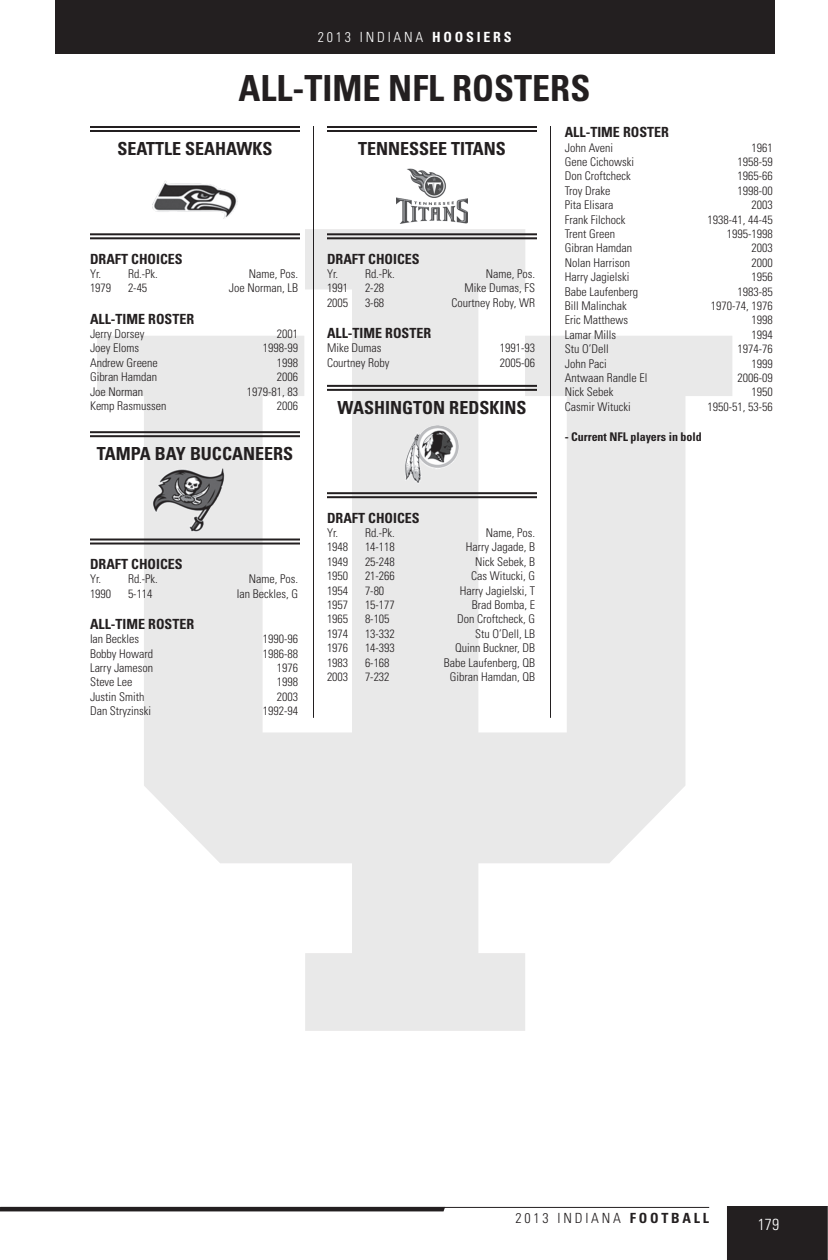
<style>
.page{position:relative;width:828px;height:1260px;background:#fff}
.page>*{position:absolute;margin:0;border:0;box-sizing:border-box;transform-origin:0 0}
.t1{font:700 condensed 36px "Univers";color:#231f20}
.t2{font:700 condensed 18px "Univers";color:#231f20}
.t3{font:300 condensed 16px "Univers";color:#fff}
.t4{font:700 condensed 14px "Univers";color:#231f20}
.t5{font:300 condensed 14px "Univers";letter-spacing:.2em;color:#231f20}
.t6{font:300 condensed 14px "Univers";letter-spacing:.2em;color:#fff}
.t7{font:300 condensed 12px "Univers";color:#231f20}
.t8{font:700 condensed 12px "Univers";letter-spacing:-.005em;color:#231f20}
.s1{font-weight:700}
</style>
<div class="page">
<div style="left:727px;top:1206px;width:100px;height:54px;background:#231f20"></div>
<hr style="left:0;top:1207px;width:709px;height:1px;background:#231f20">
<svg style="left:0;top:1208px;width:445px;height:3px"></svg>
<svg style="left:97px;top:229px;width:635px;height:802px;fill:#e9e9e9"></svg>
<div style="left:55px;top:0;width:720px;height:54px;background:#231f20"></div>
<hr style="left:313px;top:126px;width:1px;height:592px;background:#231f20">
<hr style="left:550px;top:126px;width:1px;height:592px;background:#231f20">
<img style="left:152px;top:468px;width:72px;height:64px">
<hr style="left:90px;top:539px;width:210px;height:2px;background:#231f20">
<hr style="left:90px;top:543px;width:210px;height:2px;background:#231f20">
<hr style="left:90px;top:431px;width:210px;height:2px;background:#231f20">
<hr style="left:90px;top:435px;width:210px;height:2px;background:#231f20">
<img style="left:396px;top:168px;width:72px;height:55px">
<hr style="left:327px;top:233px;width:210px;height:2px;background:#231f20">
<hr style="left:327px;top:237px;width:210px;height:2px;background:#231f20">
<hr style="left:327px;top:126px;width:210px;height:2px;background:#231f20">
<hr style="left:327px;top:130px;width:210px;height:2px;background:#231f20">
<img style="left:405px;top:425px;width:54px;height:59px">
<hr style="left:327px;top:492px;width:210px;height:2px;background:#231f20">
<hr style="left:327px;top:496px;width:210px;height:2px;background:#231f20">
<hr style="left:327px;top:385px;width:210px;height:2px;background:#231f20">
<hr style="left:327px;top:389px;width:210px;height:2px;background:#231f20">
<img style="left:152px;top:180px;width:86px;height:39px">
<hr style="left:90px;top:233px;width:210px;height:2px;background:#231f20">
<hr style="left:90px;top:237px;width:210px;height:2px;background:#231f20">
<hr style="left:90px;top:126px;width:210px;height:2px;background:#231f20">
<hr style="left:90px;top:130px;width:210px;height:2px;background:#231f20">
<p class="t6" style="left:318px;top:28px;width:195px">2013 INDIANA <span class="s1">HOOSIERS</span></p>
<p class="t1" style="left:238px;top:66px;width:353px">ALL-TIME NFL ROSTERS</p>
<p class="t2" style="left:117px;top:137px;width:157px">SEATTLE SEAHAWKS</p>
<p class="t2" style="left:358px;top:137px;width:149px">TENNESSEE TITANS</p>
<p class="t4" style="left:90px;top:250px;width:94px">DRAFT CHOICES</p>
<p class="t7" style="left:90px;top:267px;width:69px">Yr. Rd.-Pk.</p>
<p class="t7" style="left:249px;top:267px;width:51px">Name, Pos.</p>
<p class="t7" style="left:90px;top:281px;width:23px">1979</p>
<p class="t7" style="left:128px;top:281px;width:21px">2-45</p>
<p class="t7" style="left:229px;top:281px;width:71px">Joe Norman, LB</p>
<p class="t4" style="left:90px;top:310px;width:106px">ALL-TIME ROSTER</p>
<p class="t7" style="left:90px;top:327px;width:56px">Jerry Dorsey</p>
<p class="t7" style="left:277px;top:327px;width:23px">2001</p>
<p class="t7" style="left:90px;top:341px;width:51px">Joey Eloms</p>
<p class="t7" style="left:263px;top:341px;width:37px">1998-99</p>
<p class="t7" style="left:90px;top:355px;width:69px">Andrew Greene</p>
<p class="t7" style="left:277px;top:355px;width:23px">1998</p>
<p class="t7" style="left:90px;top:370px;width:69px">Gibran Hamdan</p>
<p class="t7" style="left:277px;top:370px;width:23px">2006</p>
<p class="t7" style="left:90px;top:384px;width:55px">Joe Norman</p>
<p class="t7" style="left:247px;top:384px;width:53px">1979-81, 83</p>
<p class="t7" style="left:90px;top:399px;width:78px">Kemp Rasmussen</p>
<p class="t7" style="left:277px;top:399px;width:23px">2006</p>
<p class="t2" style="left:97px;top:443px;width:198px">TAMPA BAY BUCCANEERS</p>
<p class="t4" style="left:90px;top:555px;width:94px">DRAFT CHOICES</p>
<p class="t7" style="left:90px;top:572px;width:69px">Yr. Rd.-Pk.</p>
<p class="t7" style="left:249px;top:572px;width:51px">Name, Pos.</p>
<p class="t7" style="left:90px;top:586px;width:23px">1990</p>
<p class="t7" style="left:128px;top:586px;width:26px">5-114</p>
<p class="t7" style="left:237px;top:586px;width:63px">Ian Beckles, G</p>
<p class="t4" style="left:90px;top:615px;width:106px">ALL-TIME ROSTER</p>
<p class="t7" style="left:90px;top:632px;width:51px">Ian Beckles</p>
<p class="t7" style="left:263px;top:632px;width:37px">1990-96</p>
<p class="t7" style="left:90px;top:646px;width:65px">Bobby Howard</p>
<p class="t7" style="left:263px;top:646px;width:37px">1986-88</p>
<p class="t7" style="left:90px;top:661px;width:65px">Larry Jameson</p>
<p class="t7" style="left:277px;top:661px;width:23px">1976</p>
<p class="t7" style="left:90px;top:675px;width:44px">Steve Lee</p>
<p class="t7" style="left:277px;top:675px;width:23px">1998</p>
<p class="t7" style="left:90px;top:689px;width:56px">Justin Smith</p>
<p class="t7" style="left:277px;top:689px;width:23px">2003</p>
<p class="t7" style="left:90px;top:704px;width:63px">Dan Stryzinski</p>
<p class="t7" style="left:263px;top:704px;width:37px">1992-94</p>
<p class="t4" style="left:327px;top:250px;width:94px">DRAFT CHOICES</p>
<p class="t7" style="left:327px;top:267px;width:69px">Yr. Rd.-Pk.</p>
<p class="t7" style="left:486px;top:267px;width:51px">Name, Pos.</p>
<p class="t7" style="left:327px;top:281px;width:23px">1991</p>
<p class="t7" style="left:365px;top:281px;width:21px">2-28</p>
<p class="t7" style="left:464px;top:281px;width:72px">Mike Dumas, FS</p>
<p class="t7" style="left:327px;top:295px;width:23px">2005</p>
<p class="t7" style="left:365px;top:295px;width:21px">3-68</p>
<p class="t7" style="left:452px;top:295px;width:85px">Courtney Roby, WR</p>
<p class="t4" style="left:327px;top:324px;width:106px">ALL-TIME ROSTER</p>
<p class="t7" style="left:327px;top:341px;width:56px">Mike Dumas</p>
<p class="t7" style="left:500px;top:341px;width:37px">1991-93</p>
<p class="t7" style="left:327px;top:355px;width:64px">Courtney Roby</p>
<p class="t7" style="left:500px;top:355px;width:37px">2005-06</p>
<p class="t2" style="left:338px;top:396px;width:190px">WASHINGTON REDSKINS</p>
<p class="t4" style="left:327px;top:509px;width:94px">DRAFT CHOICES</p>
<p class="t7" style="left:327px;top:525px;width:69px">Yr. Rd.-Pk.</p>
<p class="t7" style="left:486px;top:525px;width:51px">Name, Pos.</p>
<p class="t7" style="left:327px;top:540px;width:23px">1948</p>
<p class="t7" style="left:365px;top:540px;width:31px">14-118</p>
<p class="t7" style="left:466px;top:540px;width:71px">Harry Jagade, B</p>
<p class="t7" style="left:327px;top:554px;width:23px">1949</p>
<p class="t7" style="left:365px;top:554px;width:31px">25-248</p>
<p class="t7" style="left:475px;top:554px;width:61px">Nick Sebek, B</p>
<p class="t7" style="left:327px;top:569px;width:23px">1950</p>
<p class="t7" style="left:365px;top:569px;width:31px">21-266</p>
<p class="t7" style="left:471px;top:569px;width:65px">Cas Witucki, G</p>
<p class="t7" style="left:327px;top:583px;width:23px">1954</p>
<p class="t7" style="left:365px;top:583px;width:21px">7-80</p>
<p class="t7" style="left:460px;top:583px;width:77px">Harry Jagielski, T</p>
<p class="t7" style="left:327px;top:597px;width:23px">1957</p>
<p class="t7" style="left:365px;top:597px;width:31px">15-177</p>
<p class="t7" style="left:472px;top:597px;width:65px">Brad Bomba, E</p>
<p class="t7" style="left:327px;top:612px;width:23px">1965</p>
<p class="t7" style="left:365px;top:612px;width:26px">8-105</p>
<p class="t7" style="left:457px;top:612px;width:79px">Don Croftcheck, G</p>
<p class="t7" style="left:327px;top:626px;width:23px">1974</p>
<p class="t7" style="left:365px;top:626px;width:31px">13-332</p>
<p class="t7" style="left:475px;top:626px;width:61px">Stu O’Dell, LB</p>
<p class="t7" style="left:327px;top:641px;width:23px">1976</p>
<p class="t7" style="left:365px;top:641px;width:31px">14-393</p>
<p class="t7" style="left:455px;top:641px;width:81px">Quinn Buckner, DB</p>
<p class="t7" style="left:327px;top:655px;width:23px">1983</p>
<p class="t7" style="left:365px;top:655px;width:26px">6-168</p>
<p class="t7" style="left:444px;top:655px;width:93px">Babe Laufenberg, QB</p>
<p class="t7" style="left:327px;top:669px;width:23px">2003</p>
<p class="t7" style="left:365px;top:669px;width:26px">7-232</p>
<p class="t7" style="left:450px;top:669px;width:87px">Gibran Hamdan, QB</p>
<p class="t4" style="left:565px;top:124px;width:106px">ALL-TIME ROSTER</p>
<p class="t7" style="left:565px;top:140px;width:50px">John Aveni</p>
<p class="t7" style="left:751px;top:140px;width:23px">1961</p>
<p class="t7" style="left:565px;top:154px;width:71px">Gene Cichowski</p>
<p class="t7" style="left:737px;top:154px;width:37px">1958-59</p>
<p class="t7" style="left:565px;top:169px;width:67px">Don Croftcheck</p>
<p class="t7" style="left:737px;top:169px;width:37px">1965-66</p>
<p class="t7" style="left:565px;top:183px;width:47px">Troy Drake</p>
<p class="t7" style="left:737px;top:183px;width:37px">1998-00</p>
<p class="t7" style="left:565px;top:198px;width:50px">Pita Elisara</p>
<p class="t7" style="left:751px;top:198px;width:23px">2003</p>
<p class="t7" style="left:565px;top:212px;width:62px">Frank Filchock</p>
<p class="t7" style="left:707px;top:212px;width:67px">1938-41, 44-45</p>
<p class="t7" style="left:565px;top:226px;width:52px">Trent Green</p>
<p class="t7" style="left:727px;top:226px;width:47px">1995-1998</p>
<p class="t7" style="left:565px;top:241px;width:69px">Gibran Hamdan</p>
<p class="t7" style="left:751px;top:241px;width:23px">2003</p>
<p class="t7" style="left:565px;top:255px;width:67px">Nolan Harrison</p>
<p class="t7" style="left:751px;top:255px;width:23px">2000</p>
<p class="t7" style="left:565px;top:270px;width:66px">Harry Jagielski</p>
<p class="t7" style="left:751px;top:270px;width:23px">1956</p>
<p class="t7" style="left:565px;top:284px;width:75px">Babe Laufenberg</p>
<p class="t7" style="left:737px;top:284px;width:37px">1983-85</p>
<p class="t7" style="left:565px;top:298px;width:63px">Bill Malinchak</p>
<p class="t7" style="left:711px;top:298px;width:63px">1970-74, 1976</p>
<p class="t7" style="left:565px;top:313px;width:65px">Eric Matthews</p>
<p class="t7" style="left:751px;top:313px;width:23px">1998</p>
<p class="t7" style="left:565px;top:327px;width:53px">Lamar Mills</p>
<p class="t7" style="left:751px;top:327px;width:23px">1994</p>
<p class="t7" style="left:565px;top:342px;width:45px">Stu O’Dell</p>
<p class="t7" style="left:737px;top:342px;width:37px">1974-76</p>
<p class="t7" style="left:565px;top:356px;width:43px">John Paci</p>
<p class="t7" style="left:751px;top:356px;width:23px">1999</p>
<p class="t7" style="left:565px;top:370px;width:84px">Antwaan Randle El</p>
<p class="t7" style="left:737px;top:370px;width:37px">2006-09</p>
<p class="t7" style="left:565px;top:385px;width:50px">Nick Sebek</p>
<p class="t7" style="left:751px;top:385px;width:23px">1950</p>
<p class="t7" style="left:565px;top:399px;width:67px">Casmir Witucki</p>
<p class="t7" style="left:707px;top:399px;width:67px">1950-51, 53-56</p>
<p class="t8" style="left:565px;top:430px;width:138px">- Current NFL players in bold</p>
<p class="t5" style="left:516px;top:1209px;width:195px">2013 INDIANA <span class="s1">FOOTBALL</span></p>
<h3 class="t3" style="left:758px;top:1215px;width:23px">179</h3>
</div>
